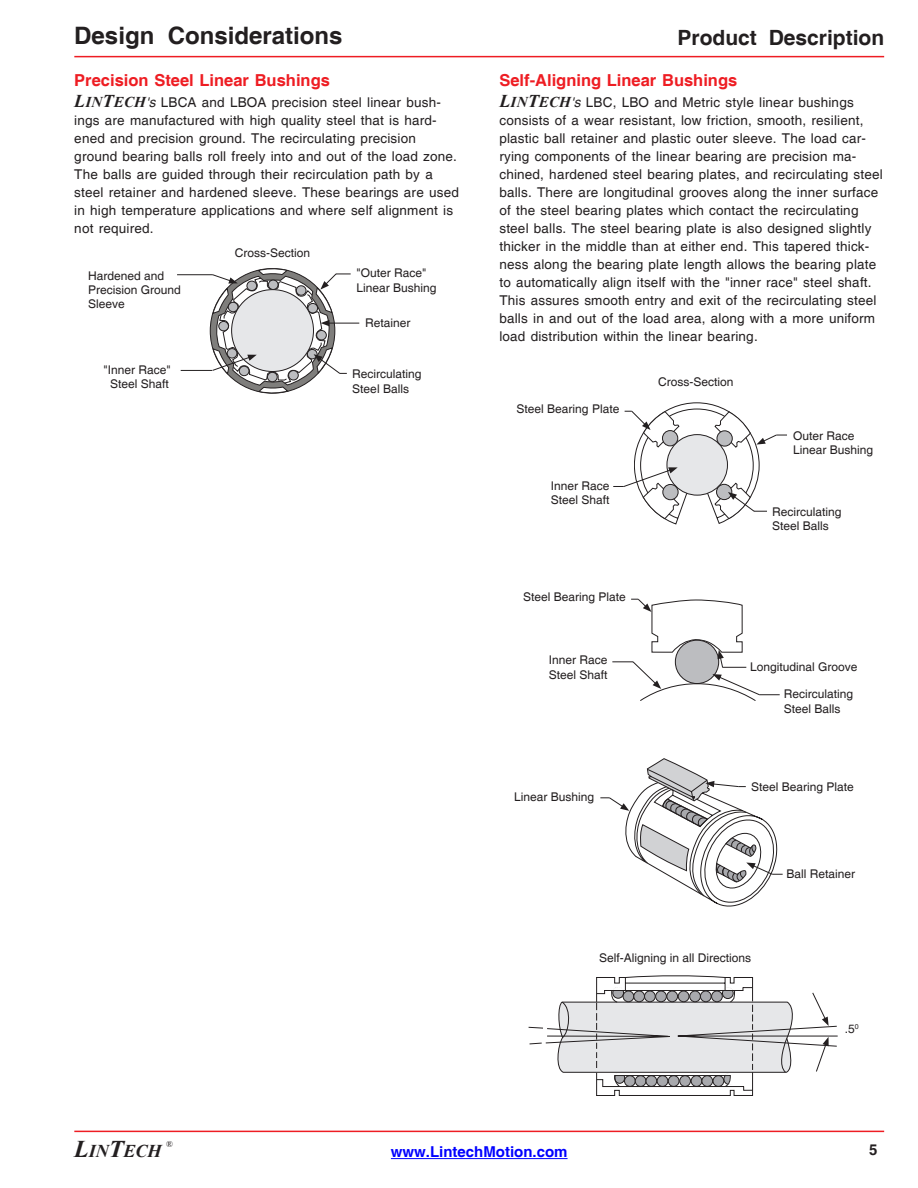
<style>
.page{position:relative;width:918px;height:1188px;background:#fff}
.page>*{position:absolute;margin:0;border:0;box-sizing:border-box;transform-origin:0 0}
.t1{font:700 24px "Helvetica";color:#231f20}
.t2{font:700 21px "Helvetica";color:#231f20}
.t3{font:italic 700 18px "Times New Roman";color:#231f20}
.t4{font:700 16.5px "Helvetica";color:#ee1d23}
.t5{font:700 15px "Helvetica";color:#00f}
.t6{font:700 15px "Helvetica";color:#231f20}
.t7{font:13.5px/18px "Helvetica";letter-spacing:.015em;color:#231f20}
.t8{font:12px/14.4px "Helvetica";color:#231f20}
.t9{font:9px "Times New Roman";color:#231f20}
.s1{font-family:"Times New Roman";font-weight:700;font-style:italic;font-size:18px}
.s2{font-family:"Times New Roman";font-weight:700;font-style:italic;font-size:15px}
.s3{font-style:italic}
.s4{font-size:24px}
</style>
<div class="page">
<hr style="left:74px;top:56px;width:810px;height:1px;background:#ee1d23">
<hr style="left:74px;top:1131px;width:810px;height:1px;background:#ee1d23">
<hr style="left:391px;top:1158px;width:177px;height:1px;background:#00f">
<svg style="left:613px;top:402px;width:174px;height:122px"></svg>
<svg style="left:612px;top:599px;width:168px;height:102px"></svg>
<svg style="left:600px;top:758px;width:183px;height:148px"></svg>
<svg style="left:529px;top:975px;width:309px;height:121px"></svg>
<hr style="left:177px;top:274px;width:36px;height:1px;background:#231f20">
<hr style="left:181px;top:370px;width:31px;height:1px;background:#231f20">
<hr style="left:327px;top:323px;width:32px;height:1px;background:#231f20">
<svg style="left:212px;top:268px;width:139px;height:126px"></svg>
<h1 class="t1" style="left:74px;top:21px;width:270px">Design Considerations</h1>
<h2 class="t2" style="left:678px;top:25px;width:208px">Product Description</h2>
<p class="t4" style="left:74px;top:70px;width:257px">Precision Steel Linear Bushings</p>
<p class="t7" style="left:74px;top:93px;width:386px"><span class="s1">L</span><span class="s2">IN</span><span class="s1">T</span><span class="s2">ECH</span><span class="s3">'s</span> LBCA and LBOA precision steel linear bush&shy;ings are manufactured with high quality steel that is hard&shy;ened and precision ground. The recirculating precision ground bearing balls roll freely into and out of the load zone.<br>The balls are guided through their recirculation path by a steel retainer and hardened sleeve. These bearings are used in high temperature applications and where self alignment is not required.</p>
<p class="t4" style="left:499px;top:70px;width:239px">Self-Aligning Linear Bushings</p>
<p class="t7" style="left:499px;top:93px;width:385px"><span class="s1">L</span><span class="s2">IN</span><span class="s1">T</span><span class="s2">ECH</span><span class="s3">'s</span> LBC, LBO and Metric style linear bushings consists of a wear resistant, low friction, smooth, resilient, plastic ball retainer and plastic outer sleeve. The load car&shy;rying components of the linear bearing are precision ma&shy;chined, hardened steel bearing plates, and recirculating steel balls. There are longitudinal grooves along the inner surface of the steel bearing plates which contact the recirculating steel balls. The steel bearing plate is also designed slightly thicker in the middle than at either end. This tapered thick&shy;ness along the bearing plate length allows the bearing plate to automatically align itself with the "inner race" steel shaft.<br>This assures smooth entry and exit of the recirculating steel balls in and out of the load area, along with a more uniform load distribution within the linear bearing.</p>
<p class="t8" style="left:235px;top:246px;width:77px">Cross-Section</p>
<p class="t8" style="left:356px;top:267px;width:82px">"Outer Race"<br>Linear Bushing</p>
<p class="t8" style="left:88px;top:269px;width:94px">Hardened and<br>Precision Ground<br>Sleeve</p>
<p class="t8" style="left:365px;top:316px;width:47px">Retainer</p>
<p class="t8" style="left:104px;top:363px;width:69px;text-align:center">"Inner Race"<br>Steel Shaft</p>
<p class="t8" style="left:352px;top:367px;width:71px">Recirculating<br>Steel Balls</p>
<p class="t8" style="left:517px;top:402px;width:104px">Steel Bearing Plate</p>
<p class="t8" style="left:551px;top:479px;width:60px">Inner Race<br>Steel Shaft</p>
<p class="t8" style="left:523px;top:590px;width:104px">Steel Bearing Plate</p>
<p class="t8" style="left:549px;top:653px;width:60px">Inner Race<br>Steel Shaft</p>
<p class="t8" style="left:514px;top:790px;width:82px">Linear Bushing</p>
<p class="t8" style="left:658px;top:375px;width:77px">Cross-Section</p>
<p class="t8" style="left:793px;top:429px;width:82px">Outer Race<br>Linear Bushing</p>
<p class="t8" style="left:772px;top:505px;width:71px">Recirculating<br>Steel Balls</p>
<p class="t8" style="left:750px;top:660px;width:109px">Longitudinal Groove</p>
<p class="t8" style="left:784px;top:687px;width:71px">Recirculating<br>Steel Balls</p>
<p class="t8" style="left:751px;top:780px;width:104px">Steel Bearing Plate</p>
<p class="t8" style="left:786px;top:867px;width:70px">Ball Retainer</p>
<p class="t8" style="left:599px;top:951px;width:154px">Self-Aligning in all Directions</p>
<p class="t8" style="left:845px;top:1022px;width:15px">.5<sup>0</sup></p>
<p class="t9" style="left:166px;top:1137px;width:8px">®</p>
<h3 class="t3" style="left:74px;top:1138px;width:89px"><span class="s4">L</span>IN<span class="s4">T</span>ECH</h3>
<p class="t5" style="left:391px;top:1143px;width:178px">www.LintechMotion.com</p>
<p class="t6" style="left:869px;top:1141px;width:10px">5</p>
</div>
